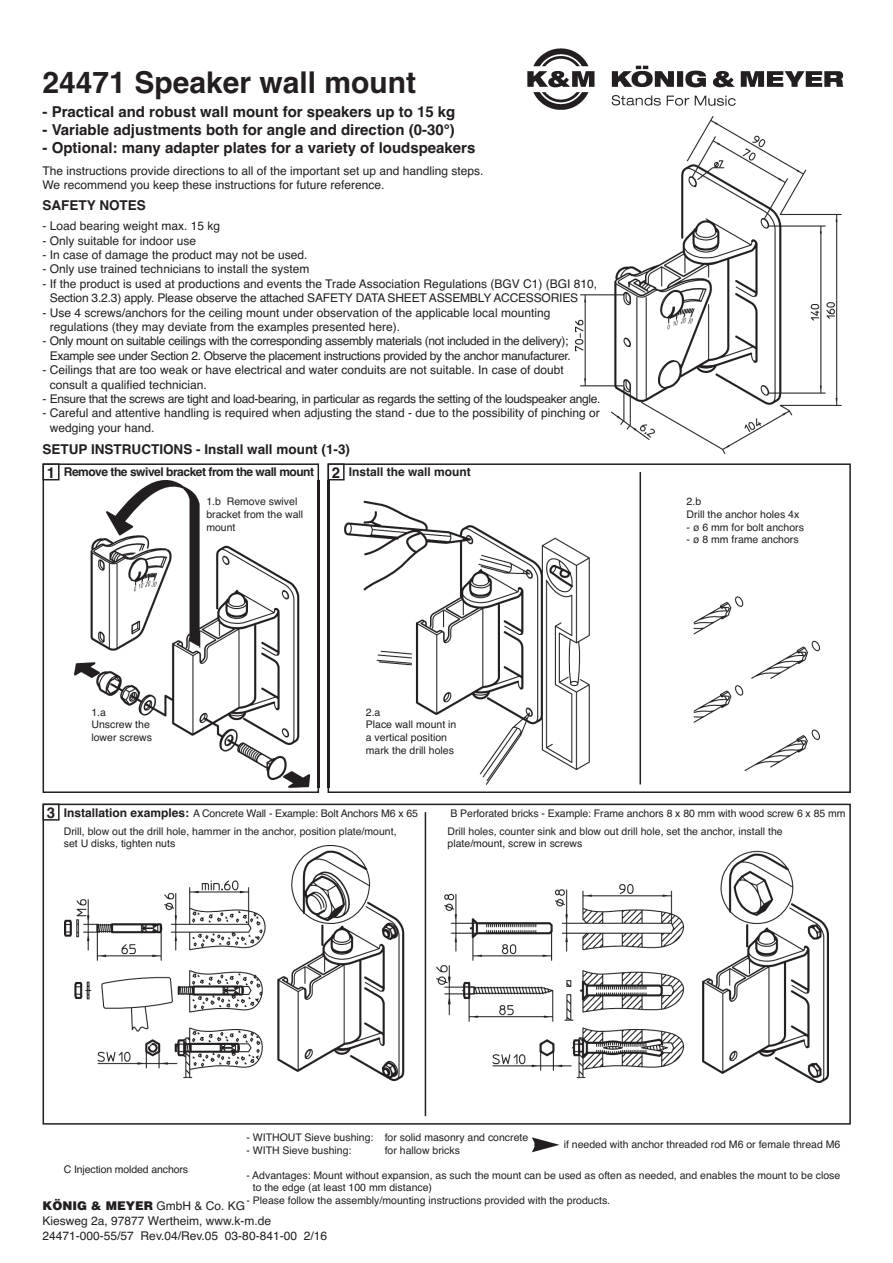
<style>
.page{position:relative;width:893px;height:1263px;background:#fff}
.page>*{position:absolute;margin:0;border:0;box-sizing:border-box;transform-origin:0 0}
.t1{font:700 30px "Helvetica";color:#231f20}
.t2{font:700 15px "Helvetica";color:#231f20}
.t3{font:700 13.5px "Helvetica";color:#231f20}
.t4{font:12px/14.4px "Helvetica";color:#231f20}
.t5{font:12px "Helvetica";letter-spacing:-.03em;color:#231f20}
.t6{font:700 12px "Helvetica";letter-spacing:-.04em;color:#231f20}
.t7{font:900 12px "Helvetica LT";color:#231f20}
.t8{font:700 12px "Helvetica";color:#231f20}
.t9{font:10.5px/12.6px "Helvetica";color:#231f20}
.s1{color:#fff}
.s2{font-size:15px}
.s3{font-weight:700;font-size:15px}
.s4{font-weight:700;font-size:12px}
.s5{font-family:"Helvetica";font-weight:400}
</style>
<div class="page">
<svg style="left:532px;top:1137px;width:27px;height:15px"></svg>
<img style="left:527px;top:48px;width:317px;height:61px">
<div style="left:43px;top:804px;width:807px;height:321px;border:2px solid #231f20"></div>
<img style="left:64px;top:846px;width:764px;height:236px">
<svg style="left:42px;top:463px;width:809px;height:330px"></svg>
<img style="left:319px;top:481px;width:500px;height:306px">
<img style="left:74px;top:481px;width:245px;height:306px">
<img style="left:575px;top:117px;width:266px;height:336px">
<div style="left:43px;top:464px;width:16px;height:16px;background:#fff"></div>
<div style="left:43px;top:463px;width:17px;height:17px;border:2px solid #231f20"></div>
<div style="left:43px;top:804px;width:17px;height:17px;border:2px solid #231f20"></div>
<div style="left:328px;top:464px;width:16px;height:16px;background:#fff"></div>
<div style="left:327px;top:463px;width:17px;height:17px;border:2px solid #231f20"></div>
<hr style="left:424px;top:812px;width:2px;height:304px;background:#231f20">
<hr style="left:639px;top:472px;width:2px;height:312px;background:#231f20">
<h1 class="t1" style="left:43px;top:71px;width:375px">24471 Speaker wall mount</h1>
<p class="t2" style="left:43px;top:107px;width:414px">- Practical and robust wall mount for speakers up to 15 kg</p>
<p class="t2" style="left:43px;top:125px;width:413px">- Variable adjustments both for angle and direction (0-30°)</p>
<p class="t2" style="left:43px;top:143px;width:434px">- Optional: many adapter plates for a variety of loudspeakers</p>
<p class="t4" style="left:43px;top:165px;width:442px">The instructions provide directions to all of the important set up and handling steps.<br>We recommend you keep these instructions for future reference.</p>
<p class="t3" style="left:43px;top:200px;width:105px">SAFETY NOTES</p>
<p class="t4" style="left:43px;top:220px;width:179px">- Load bearing weight max. 15 kg</p>
<p class="t4" style="left:43px;top:234px;width:155px">- Only suitable for indoor use</p>
<p class="t4" style="left:43px;top:249px;width:266px">- In case of damage the product may not be used.</p>
<p class="t4" style="left:43px;top:263px;width:268px">- Only use trained technicians to install the system</p>
<p class="t4" style="left:43px;top:278px;width:556px">- If the product is used at productions and events the Trade Association Regulations (BGV C1) (BGI 810,</p>
<p class="t4" style="left:43px;top:292px;width:537px"><span class="s1">-</span> Section 3.2.3) apply. Please observe the attached SAFETY DATA SHEET ASSEMBLY ACCESSORIES</p>
<p class="t4" style="left:43px;top:306px;width:509px">- Use 4 screws/anchors for the ceiling mount under observation of the applicable local mounting</p>
<p class="t4" style="left:43px;top:321px;width:359px"><span class="s1">-</span> regulations (they may deviate from the examples presented here).</p>
<p class="t5" style="left:43px;top:337px;width:527px">- Only mount on suitable ceilings with the corresponding assembly materials (not included in the delivery);</p>
<p class="t5" style="left:43px;top:351px;width:529px"><span class="s1">-</span> Example see under Section 2. Observe the placement instructions provided by the anchor manufacturer.</p>
<p class="t4" style="left:43px;top:364px;width:522px">- Ceilings that are too weak or have electrical and water conduits are not suitable. In case of doubt</p>
<p class="t4" style="left:43px;top:378px;width:166px"><span class="s1">-</span> consult a qualified technician.</p>
<p class="t5" style="left:43px;top:394px;width:559px">- Ensure that the screws are tight and load-bearing, in particular as regards the setting of the loudspeaker angle.</p>
<p class="t4" style="left:43px;top:407px;width:558px">- Careful and attentive handling is required when adjusting the stand - due to the possibility of pinching or</p>
<p class="t4" style="left:43px;top:422px;width:114px"><span class="s1">-</span> wedging your hand.</p>
<p class="t2" style="left:47px;top:467px;width:10px">1</p>
<p class="t3" style="left:43px;top:445px;width:309px">SETUP INSTRUCTIONS - Install wall mount (1-3)</p>
<p class="t6" style="left:64px;top:467px;width:252px">Remove the swivel bracket from the wall mount</p>
<p class="t8" style="left:332px;top:467px;width:140px"><span class="s2">2</span> Install the wall mount</p>
<p class="t9" style="left:206px;top:496px;width:98px">1.b Remove swivel bracket from the wall mount</p>
<p class="t9" style="left:91px;top:707px;width:62px">1.a<br>Unscrew the lower screws</p>
<p class="t9" style="left:366px;top:707px;width:92px">2.a<br>Place wall mount in a vertical position mark the drill holes</p>
<p class="t9" style="left:686px;top:496px;width:114px">2.b<br>Drill the anchor holes 4x</p>
<p class="t9" style="left:686px;top:522px;width:119px">- ø 6 mm for bolt anchors</p>
<p class="t9" style="left:686px;top:534px;width:114px">- ø 8 mm frame anchors</p>
<p class="t9" style="left:47px;top:808px;width:372px"><span class="s3">3</span> <span class="s4">Installation examples:</span> A Concrete Wall - Example: Bolt Anchors M6 x 65</p>
<p class="t9" style="left:450px;top:808px;width:396px">B Perforated bricks - Example: Frame anchors 8 x 80 mm with wood screw 6 x 85 mm</p>
<p class="t9" style="left:64px;top:826px;width:334px">Drill, blow out the drill hole, hammer in the anchor, position plate/mount, set U disks, tighten nuts</p>
<p class="t9" style="left:447px;top:826px;width:336px">Drill holes, counter sink and blow out drill hole, set the anchor, install the plate/mount, screw in screws</p>
<p class="t9" style="left:246px;top:1132px;width:283px">- WITHOUT Sieve bushing: for solid masonry and concrete</p>
<p class="t9" style="left:246px;top:1145px;width:107px">- WITH Sieve bushing:</p>
<p class="t9" style="left:384px;top:1145px;width:77px">for hallow bricks</p>
<p class="t9" style="left:246px;top:1170px;width:595px">- Advantages: Mount without expansion, as such the mount can be used as often as needed, and enables the mount to be close</p>
<p class="t9" style="left:246px;top:1183px;width:187px"><span class="s1">-</span> to the edge (at least 100 mm distance)</p>
<p class="t9" style="left:246px;top:1195px;width:365px">- Please follow the assembly/mounting instructions provided with the products.</p>
<p class="t9" style="left:563px;top:1139px;width:278px">if needed with anchor threaded rod M6 or female thread M6</p>
<p class="t9" style="left:64px;top:1164px;width:126px">C Injection molded anchors</p>
<p class="t7" style="left:43px;top:1201px;width:204px">KÖNIG &amp; MEYER <span class="s5">GmbH &amp; Co. KG</span></p>
<p class="t4" style="left:43px;top:1215px;width:286px">Kiesweg 2a, 97877 Wertheim, www.k-m.de<br>24471-000-55/57 Rev.04/Rev.05 03-80-841-00 2/16</p>
</div>
